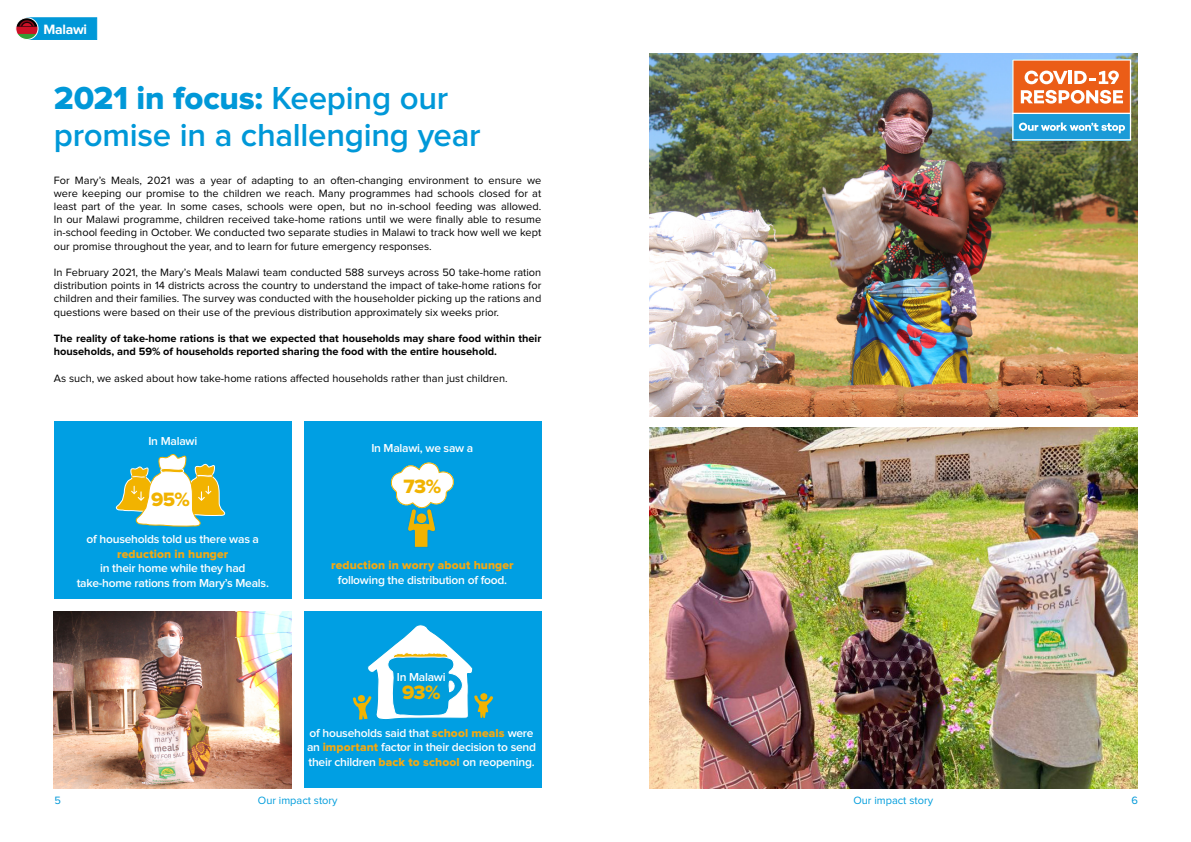
<style>
.page{position:relative;width:1191px;height:842px;background:#fff}
.page>*{position:absolute;margin:0;border:0;box-sizing:border-box;transform-origin:0 0}
.t1{font:600 33px "Proxima Nova";letter-spacing:-.01em;color:#0098d8}
.t2{font:33px "Proxima Nova Extrabld";letter-spacing:-.005em;color:#0098d8}
.t3{font:20px "Proxima Nova Extrabld";color:#f1b300}
.t4{font:700 14px "Proxima Nova";letter-spacing:-.02em;color:#fff}
.t5{font:600 12px/14.4px "Proxima Nova";letter-spacing:-.02em;color:#fff;text-align:center}
.t6{font:12px "Proxima Nova Extrabld";letter-spacing:.01em;color:#f4a912}
.t7{font:11px/13.2px "Proxima Nova";color:#000;text-align:justify}
.t8{font:700 11px/13.2px "Proxima Nova";color:#000}
.t9{font:11px "Proxima Nova";color:#009ddc}
.t10{font:11px "Proxima Nova";color:#0098d8}
.s1{font-family:"Proxima Nova";font-weight:600}
.s2{font-family:"Proxima Nova Extrabld";font-weight:400;color:#f4a912}
</style>
<div class="page">
<div style="left:304px;top:612px;width:237px;height:176px;background:#009fe3"></div>
<svg style="left:352px;top:611px;width:142px;height:109px"></svg>
<img style="left:649px;top:54px;width:488px;height:362px">
<img style="left:54px;top:612px;width:238px;height:177px">
<div style="left:54px;top:421px;width:238px;height:178px;background:#009fe3"></div>
<div style="left:304px;top:421px;width:237px;height:178px;background:#009fe3"></div>
<img style="left:649px;top:427px;width:488px;height:361px">
<svg style="left:116px;top:454px;width:110px;height:73px"></svg>
<svg style="left:390px;top:462px;width:64px;height:86px"></svg>
<svg style="left:1012px;top:59px;width:119px;height:82px;background:#b69686"></svg>
<div style="left:26px;top:17px;width:71px;height:23px;background:#0098d8;border:1px solid #0098d8"></div>
<img style="left:17px;top:18px;width:21px;height:21px">
<div style="left:15px;top:17px;width:24px;height:23px;border:1px solid #fff;border-radius:50%"></div>
<p class="t4" style="left:43px;top:22px;width:45px">Malawi</p>
<h1 class="t2" style="left:54px;top:83px;width:396px">2021 in focus: <span class="s1">Keeping our</span></h1>
<h1 class="t1" style="left:54px;top:120px;width:428px">promise in a challenging year</h1>
<p class="t7" style="left:54px;top:174px;width:489px">For Mary’s Meals, 2021 was a year of adapting to an often-changing environment to ensure we were keeping our promise to the children we reach. Many programmes had schools closed for at least part of the year. In some cases, schools were open, but no in-school feeding was allowed.<br>In our Malawi programme, children received take-home rations until we were finally able to resume in-school feeding in October. We conducted two separate studies in Malawi to track how well we kept our promise throughout the year, and to learn for future emergency responses.</p>
<p class="t7" style="left:54px;top:266px;width:489px">In February 2021, the Mary’s Meals Malawi team conducted 588 surveys across 50 take-home ration distribution points in 14 districts across the country to understand the impact of take-home rations for children and their families. The survey was conducted with the householder picking up the rations and questions were based on their use of the previous distribution approximately six weeks prior.</p>
<p class="t8" style="left:54px;top:332px;width:489px">The reality of take-home rations is that we expected that households may share food within their households, and 59% of households reported sharing the food with the entire household.</p>
<p class="t7" style="left:54px;top:372px;width:455px">As such, we asked about how take-home rations affected households rather than just children.</p>
<p class="t5" style="left:148px;top:434px;width:50px">In Malawi</p>
<h2 class="t3" style="left:151px;top:490px;width:40px">95%</h2>
<p class="t5" style="left:87px;top:533px;width:174px">of households told us there was a</p>
<p class="t6" style="left:117px;top:548px;width:113px">reduction in hunger</p>
<p class="t5" style="left:77px;top:561px;width:194px">in their home while they had take-home rations from Mary’s Meals.</p>
<p class="t5" style="left:371px;top:442px;width:104px">In Malawi, we saw a</p>
<h2 class="t3" style="left:403px;top:477px;width:39px">73%</h2>
<p class="t6" style="left:331px;top:560px;width:184px">reduction in worry about hunger</p>
<p class="t5" style="left:338px;top:574px;width:171px">following the distribution of food.</p>
<p class="t5" style="left:397px;top:670px;width:50px">In Malawi</p>
<h2 class="t3" style="left:402px;top:683px;width:40px">93%</h2>
<p class="t5" style="left:307px;top:726px;width:230px;text-align:left">of households said that <span class="s2">school meals</span> were an <span class="s2">important</span> factor in their decision to send their children <span class="s2">back to school</span> on reopening.</p>
<p class="t9" style="left:258px;top:795px;width:81px">Our impact story</p>
<p class="t9" style="left:853px;top:795px;width:81px">Our impact story</p>
<p class="t10" style="left:55px;top:795px;width:8px">5</p>
<p class="t10" style="left:1131px;top:795px;width:8px">6</p>
</div>
